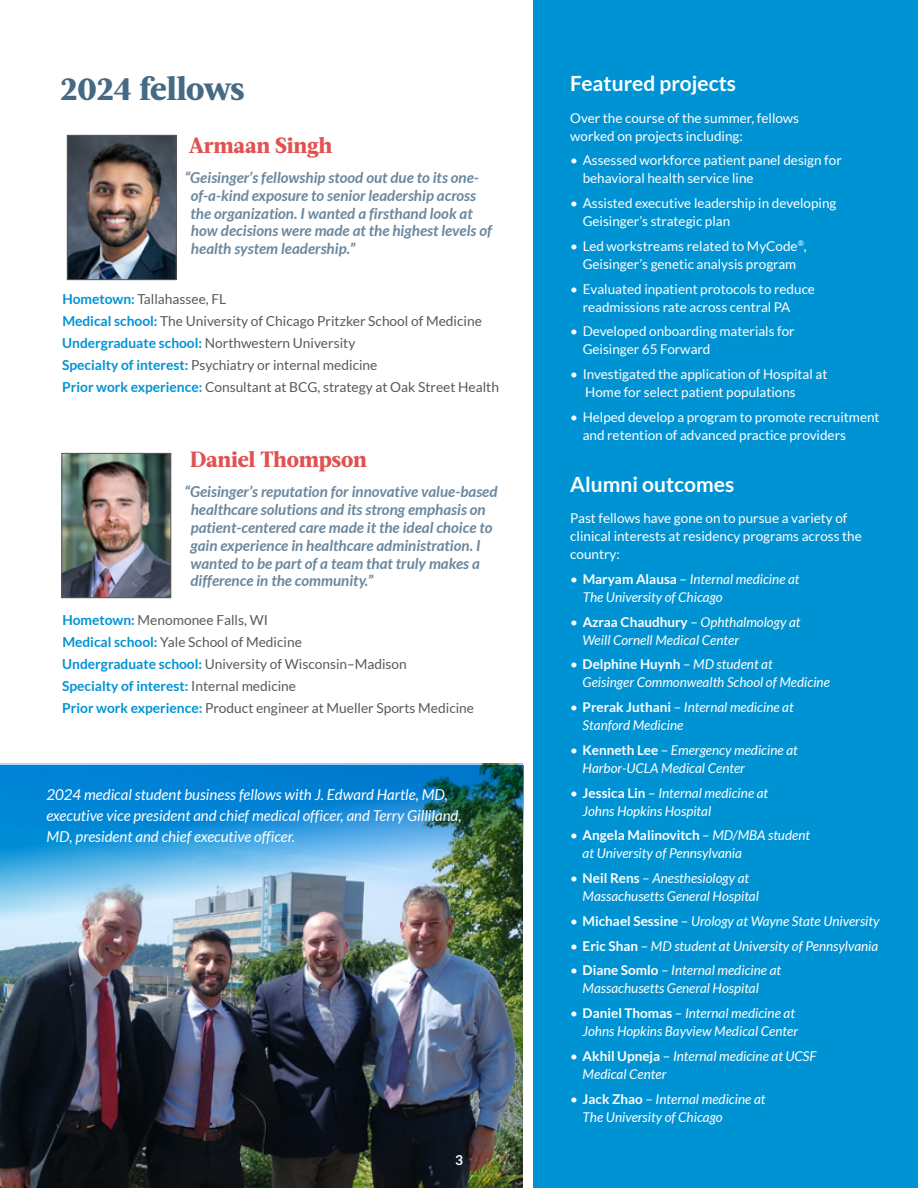
<style>
.page{position:relative;width:918px;height:1188px;background:#fff}
.page>*{position:absolute;margin:0;border:0;box-sizing:border-box;transform-origin:0 0}
.t1{font:800 33px "Acta";letter-spacing:-.015em;color:#466a84}
.t2{font:800 22.05px "Acta";letter-spacing:-.01em;color:#e05251}
.t3{font:700 21px "Lato";color:#fff}
.t4{font:italic 700 15.15px/17.9px "Lato";color:#6b879d}
.t5{font:italic 15px/21px "Lato";color:#fff}
.t6{font:13.8px/21.9px "Lato";color:#58595b}
.t7{font:700 13.8px "Lato";color:#fff}
.t8{font:italic 13.5px/18px "Lato";color:#fff}
.t9{font:13.5px/18px "Lato";color:#fff}
.s1{font-weight:700;color:#0093d4}
.s2{font-style:normal}
.s3{font-weight:700;font-style:normal}
</style>
<div class="page">
<div style="left:534px;top:0;width:384px;height:1188px;background:#0093d4"></div>
<img style="left:0;top:765px;width:524px;height:423px">
<img style="left:69px;top:137px;width:106px;height:141px">
<div style="left:67px;top:135px;width:110px;height:145px;border:1px solid #58595b"></div>
<img style="left:64px;top:455px;width:105px;height:141px">
<div style="left:62px;top:453px;width:109px;height:145px;border:1px solid #58595b"></div>
<h1 class="t1" style="left:61px;top:69px;width:186px">2024 fellows</h1>
<h2 class="t2" style="left:189px;top:132px;width:145px">Armaan Singh</h2>
<p class="t4" style="left:191px;top:169px;width:303px;text-indent:-6px">“Geisinger’s fellowship stood out due to its one&shy;of-a-kind exposure to senior leadership across the organization. I wanted a firsthand look at how decisions were made at the highest levels of health system leadership.”</p>
<p class="t6" style="left:62px;top:288px;width:439px"><span class="s1">Hometown:</span> Tallahassee, FL<br><span class="s1">Medical school:</span> The University of Chicago Pritzker School of Medicine <span class="s1">Undergraduate school:</span> Northwestern University<br><span class="s1">Specialty of interest:</span> Psychiatry or internal medicine<br><span class="s1">Prior work experience:</span> Consultant at BCG, strategy at Oak Street Health</p>
<h2 class="t2" style="left:190px;top:446px;width:178px">Daniel Thompson</h2>
<p class="t4" style="left:190px;top:483px;width:309px;text-indent:-6px">“Geisinger’s reputation for innovative value-based healthcare solutions and its strong emphasis on patient-centered care made it the ideal choice to gain experience in healthcare administration. I wanted to be part of a team that truly makes a difference in the community.”</p>
<p class="t6" style="left:62px;top:609px;width:414px"><span class="s1">Hometown:</span> Menomonee Falls, WI<br><span class="s1">Medical school:</span> Yale School of Medicine<br><span class="s1">Undergraduate school:</span> University of Wisconsin–Madison<br><span class="s1">Specialty of interest:</span> Internal medicine<br><span class="s1">Prior work experience:</span> Product engineer at Mueller Sports Medicine</p>
<p class="t5" style="left:46px;top:785px;width:417px">2024 medical student business fellows with J. Edward Hartle, MD, executive vice president and chief medical officer, and Terry Gilliland,<br>MD, president and chief executive officer.</p>
<p class="t7" style="left:455px;top:1152px;width:9px">3</p>
<h3 class="t3" style="left:570px;top:71px;width:167px">Featured projects</h3>
<p class="t9" style="left:570px;top:109px;width:230px">Over the course of the summer, fellows worked on projects including:</p>
<p class="t9" style="left:583px;top:151px;width:261px;text-indent:-12px">• Assessed workforce patient panel design for behavioral health service line</p>
<p class="t9" style="left:583px;top:194px;width:255px;text-indent:-12px">• Assisted executive leadership in developing<br>Geisinger’s strategic plan</p>
<p class="t9" style="left:570px;top:237px;width:238px;text-align:center">• Led workstreams related to MyCode<sup>®</sup>,<br>Geisinger’s genetic analysis program</p>
<p class="t9" style="left:583px;top:280px;width:234px;text-indent:-12px">• Evaluated inpatient protocols to reduce readmissions rate across central PA</p>
<p class="t9" style="left:583px;top:322px;width:214px;text-indent:-12px">• Developed onboarding materials for<br>Geisinger 65 Forward</p>
<p class="t9" style="left:585px;top:365px;width:244px;text-indent:-15px">• Investigated the application of Hospital at<br>Home for select patient populations</p>
<p class="t9" style="left:583px;top:408px;width:298px;text-indent:-12px">• Helped develop a program to promote recruitment and retention of advanced practice providers</p>
<h3 class="t3" style="left:570px;top:472px;width:165px">Alumni outcomes</h3>
<p class="t9" style="left:570px;top:509px;width:293px">Past fellows have gone on to pursue a variety of clinical interests at residency programs across the country:</p>
<p class="t8" style="left:583px;top:570px;width:218px;text-indent:-12px"><span class="s2">•</span> <span class="s3">Maryam Alausa</span> <span class="s2">–</span> Internal medicine at<br>The University of Chicago</p>
<p class="t8" style="left:583px;top:613px;width:219px;text-indent:-12px"><span class="s2">•</span> <span class="s3">Azraa Chaudhury</span> <span class="s2">–</span> Ophthalmology at<br>Weill Cornell Medical Center</p>
<p class="t8" style="left:583px;top:656px;width:249px;text-indent:-12px"><span class="s2">•</span> <span class="s3">Delphine Huynh</span> <span class="s2">–</span> MD student at<br>Geisinger Commonwealth School of Medicine</p>
<p class="t8" style="left:583px;top:699px;width:213px;text-indent:-12px"><span class="s2">•</span> <span class="s3">Prerak Juthani</span> <span class="s2">–</span> Internal medicine at<br>Stanford Medicine</p>
<p class="t8" style="left:583px;top:741px;width:217px;text-indent:-12px"><span class="s2">•</span> <span class="s3">Kenneth Lee</span> <span class="s2">–</span> Emergency medicine at<br>Harbor-UCLA Medical Center</p>
<p class="t8" style="left:583px;top:784px;width:187px;text-indent:-12px"><span class="s2">•</span> <span class="s3">Jessica Lin</span> <span class="s2">–</span> Internal medicine at<br>Johns Hopkins Hospital</p>
<p class="t8" style="left:583px;top:827px;width:229px;text-indent:-12px"><span class="s2">•</span> <span class="s3">Angela Malinovitch</span> <span class="s2">–</span> MD/MBA student at University of Pennsylvania</p>
<p class="t8" style="left:583px;top:870px;width:178px;text-indent:-12px"><span class="s2">•</span> <span class="s3">Neil Rens</span> <span class="s2">–</span> Anesthesiology at<br>Massachusetts General Hospital</p>
<p class="t8" style="left:570px;top:912px;width:311px"><span class="s2">•</span> <span class="s3">Michael Sessine</span> <span class="s2">–</span> Urology at Wayne State University</p>
<p class="t8" style="left:570px;top:937px;width:310px"><span class="s2">•</span> <span class="s3">Eric Shan</span> <span class="s2">–</span> MD student at University of Pennsylvania</p>
<p class="t8" style="left:583px;top:962px;width:200px;text-indent:-12px"><span class="s2">•</span> <span class="s3">Diane Somlo</span> <span class="s2">–</span> Internal medicine at<br>Massachusetts General Hospital</p>
<p class="t8" style="left:570px;top:1005px;width:229px;text-align:right"><span class="s2">•</span> <span class="s3">Daniel Thomas</span> <span class="s2">–</span> Internal medicine at<br>Johns Hopkins Bayview Medical Center</p>
<p class="t8" style="left:583px;top:1047px;width:235px;text-indent:-12px"><span class="s2">•</span> <span class="s3">Akhil Upneja</span> <span class="s2">–</span> Internal medicine at UCSF<br>Medical Center</p>
<p class="t8" style="left:583px;top:1090px;width:184px;text-indent:-12px"><span class="s2">•</span> <span class="s3">Jack Zhao</span> <span class="s2">–</span> Internal medicine at<br>The University of Chicago</p>
</div>
